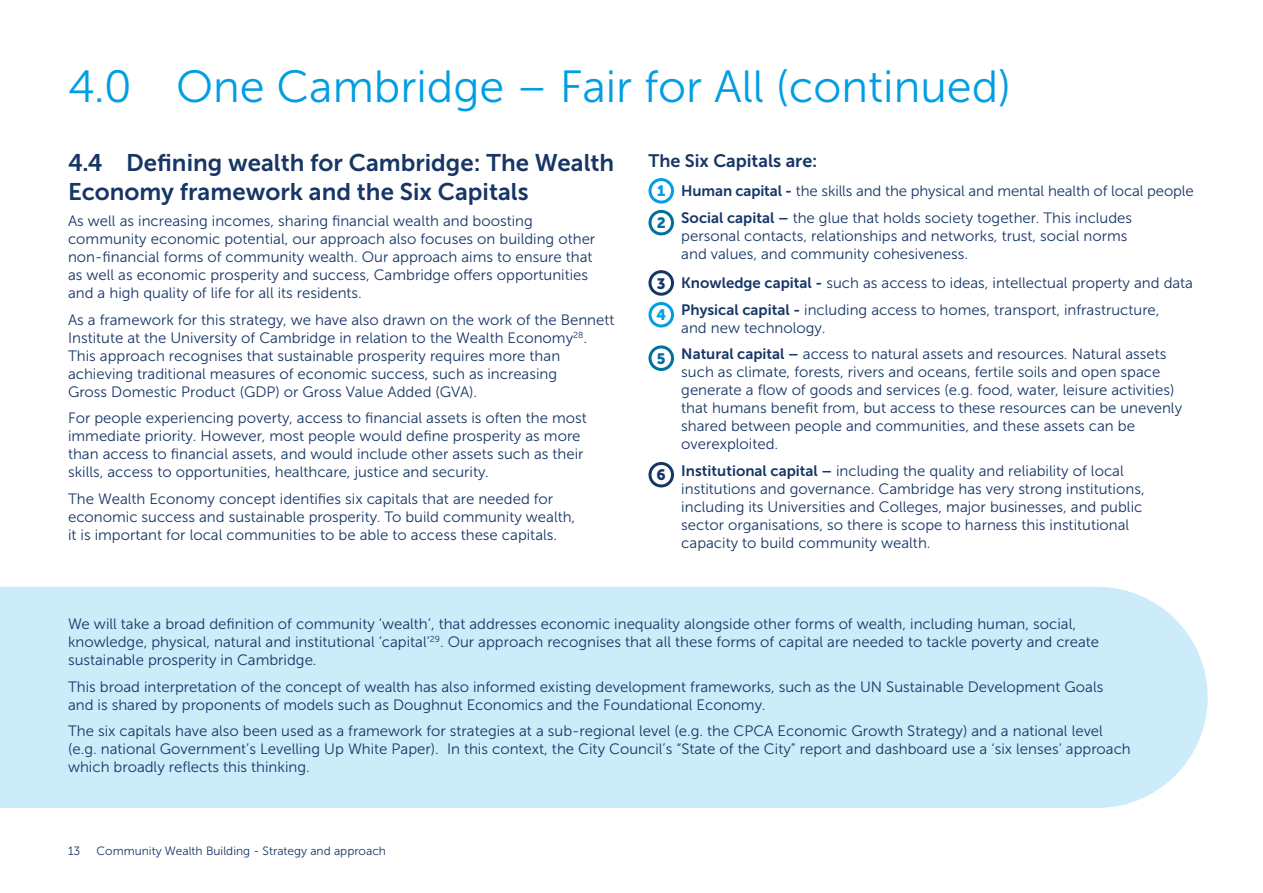
<style>
.page{position:relative;width:1263px;height:893px;background:#fff}
.page>*{position:absolute;margin:0;border:0;box-sizing:border-box;transform-origin:0 0}
.t1{font:45px "Museo Sans 300";color:#009ee3}
.t2{font:24px/28.8px "Museo Sans 700";color:#173666}
.t3{font:18px "Museo Sans 700";color:#173666}
.t4{font:15px/18px "Museo Sans 300";color:#173666}
.t5{font:15px "Museo Sans 900";color:#009ee3}
.t6{font:15px "Museo Sans 900";color:#00709e}
.t7{font:15px "Museo Sans 900";color:#173666}
.t8{font:12px "Museo Sans 300";color:#173666}
.s1{font-family:"Museo Sans 700"}
.s2{font-family:"Museo Sans 900"}
</style>
<div class="page">
<div style="left:648px;top:178px;width:26px;height:26px;border:3px solid #009ee3;border-radius:50%"></div>
<div style="left:648px;top:210px;width:26px;height:25px;border:3px solid #00709e;border-radius:50%"></div>
<div style="left:648px;top:270px;width:26px;height:26px;border:3px solid #173666;border-radius:50%"></div>
<div style="left:648px;top:302px;width:26px;height:25px;border:3px solid #009ee3;border-radius:50%"></div>
<div style="left:648px;top:345px;width:26px;height:26px;border:3px solid #00709e;border-radius:50%"></div>
<div style="left:648px;top:462px;width:26px;height:25px;border:3px solid #173666;border-radius:50%"></div>
<div style="left:0;top:587px;width:1208px;height:221px;background:#ccecf9"></div>
<h1 class="t1" style="left:68px;top:62px;width:945px">4.0 One Cambridge – Fair for All (continued)</h1>
<h2 class="t2" style="left:68px;top:148px;width:548px">4.4 Defning wealth for Cambridge: The Wealth<br>Economy framework and the Six Capitals</h2>
<p class="t4" style="left:68px;top:212px;width:529px">As well as increasing incomes, sharing fnancial wealth and boosting community economic potential, our approach also focuses on building other non-fnancial forms of community wealth. Our approach aims to ensure that as well as economic prosperity and success, Cambridge ofers opportunities and a high quality of life for all its residents.</p>
<p class="t4" style="left:68px;top:311px;width:548px">As a framework for this strategy, we have also drawn on the work of the Bennett Institute at the University of Cambridge in relation to the Wealth Economy<sup>28</sup>.<br>This approach recognises that sustainable prosperity requires more than achieving traditional measures of economic success, such as increasing<br>Gross Domestic Product (GDP) or Gross Value Added (GVA).</p>
<p class="t4" style="left:68px;top:409px;width:520px">For people experiencing poverty, access to fnancial assets is often the most immediate priority. However, most people would defne prosperity as more than access to fnancial assets, and would include other assets such as their skills, access to opportunities, healthcare, justice and security.</p>
<p class="t4" style="left:68px;top:490px;width:509px">The Wealth Economy concept identifes six capitals that are needed for economic success and sustainable prosperity. To build community wealth, it is important for local communities to be able to access these capitals.</p>
<p class="t3" style="left:648px;top:150px;width:170px">The Six Capitals are:</p>
<p class="t5" style="left:657px;top:183px;width:10px">1</p>
<p class="t6" style="left:657px;top:215px;width:11px">2</p>
<p class="t4" style="left:681px;top:178px;width:514px;line-height:26.5px"><span class="s1">Human capital -</span> the skills and the physical and mental health of local people<br><span class="s1">Social capital –</span> the glue that holds society together. This includes</p>
<p class="t4" style="left:681px;top:227px;width:448px">personal contacts, relationships and networks, trust, social norms and values, and community cohesiveness.</p>
<p class="t4" style="left:681px;top:274px;width:513px"><span class="s1">Knowledge capital -</span> such as access to ideas, intellectual property and data</p>
<p class="t4" style="left:681px;top:301px;width:480px"><span class="s1">Physical capital -</span> including access to homes, transport, infrastructure, and new technology.</p>
<p class="t4" style="left:681px;top:345px;width:502px"><span class="s1">Natural capital –</span> access to natural assets and resources. Natural assets such as climate, forests, rivers and oceans, fertile soils and open space generate a fow of goods and services (e.g. food, water, leisure activities) that humans beneft from, but access to these resources can be unevenly shared between people and communities, and these assets can be overexploited.</p>
<p class="t4" style="left:681px;top:462px;width:465px;text-indent:-25px"><span class="s2">6</span> <span class="s1">Institutional capital –</span> including the quality and reliability of local institutions and governance. Cambridge has very strong institutions, including its Universities and Colleges, major businesses, and public sector organisations, so there is scope to harness this institutional capacity to build community wealth.</p>
<p class="t7" style="left:657px;top:275px;width:10px">3</p>
<p class="t5" style="left:656px;top:307px;width:11px">4</p>
<p class="t6" style="left:657px;top:350px;width:10px">5</p>
<p class="t4" style="left:68px;top:615px;width:1033px">We will take a broad defnition of community ‘wealth’, that addresses economic inequality alongside other forms of wealth, including human, social, knowledge, physical, natural and institutional ‘capital’<sup>29</sup>. Our approach recognises that all these forms of capital are needed to tackle poverty and create sustainable prosperity in Cambridge.</p>
<p class="t4" style="left:68px;top:678px;width:1037px">This broad interpretation of the concept of wealth has also informed existing development frameworks, such as the UN Sustainable Development Goals and is shared by proponents of models such as Doughnut Economics and the Foundational Economy.</p>
<p class="t4" style="left:68px;top:722px;width:1064px">The six capitals have also been used as a framework for strategies at a sub-regional level (e.g. the CPCA Economic Growth Strategy) and a national level (e.g. national Government’s Levelling Up White Paper). In this context, the City Council’s “State of the City” report and dashboard use a ‘six lenses’ approach which broadly refects this thinking.</p>
<p class="t8" style="left:68px;top:845px;width:14px">13</p>
<p class="t8" style="left:97px;top:845px;width:291px">Community Wealth Building - Strategy and approach</p>
</div>
